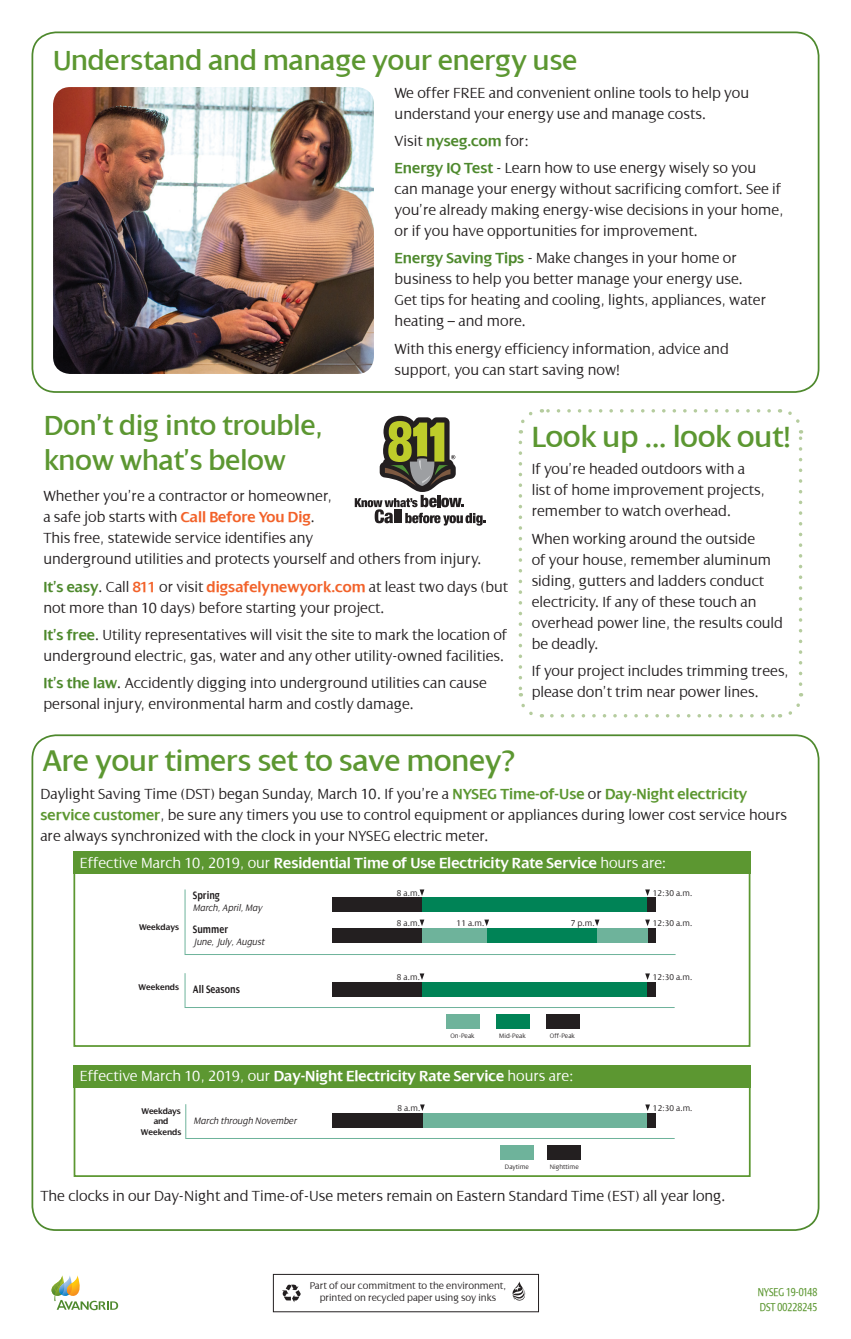
<style>
.page{position:relative;width:851px;height:1339px;background:#fff}
.page>*{position:absolute;margin:0;border:0;box-sizing:border-box;transform-origin:0 0}
.t1{font:31.5px "Dialog";color:#5c9731}
.t2{font:29.75px/35.7px "Dialog";color:#5c9731}
.t3{font:300 15.75px/21px "Dialog";color:#231f20}
.t4{font:600 15.75px "Dialog";color:#fff}
.t5{font:300 15.75px "Dialog";color:#fff}
.t6{font:condensed 12.42px/14.9px "Dialog";color:#5c9731}
.t7{font:600 condensed 11.55px "Dialog";color:#231f20}
.t8{font:300 10.5px/12.6px "Dialog";color:#231f20;text-align:center}
.t9{font:italic 300 9.97px "Dialog";color:#231f20}
.t10{font:300 8.92px "Dialog";color:#231f20}
.t11{font:600 8.92px/10.7px "Dialog";letter-spacing:-.02em;color:#231f20;text-align:center}
.t12{font:600 8.92px "Dialog";color:#231f20}
.t13{font:300 6.83px "Dialog";color:#231f20}
.s1{font-weight:600;color:#4e892d}
.s2{font-weight:600;color:#f2622a}
.s3{font-weight:600;color:#5c9731}
.s4{font-weight:300}
.s5{font-weight:600}
</style>
<div class="page">
<svg style="left:518px;top:412px;width:15px;height:22px"></svg>
<svg style="left:518px;top:442px;width:24px;height:276px"></svg>
<svg style="left:551px;top:693px;width:253px;height:25px"></svg>
<svg style="left:779px;top:409px;width:23px;height:275px"></svg>
<svg style="left:541px;top:409px;width:228px;height:4px"></svg>
<svg style="left:355px;top:416px;width:130px;height:110px"></svg>
<svg style="left:51px;top:1275px;width:67px;height:35px"></svg>
<img style="left:53px;top:87px;width:321px;height:287px">
<div style="left:32px;top:32px;width:787px;height:361px;border:2px solid #4e892d;border-radius:24px"></div>
<div style="left:74px;top:1065px;width:676px;height:22px;background:#5c9731"></div>
<div style="left:73px;top:851px;width:677px;height:22px;background:#5c9731"></div>
<svg style="left:184px;top:889px;width:492px;height:119px"></svg>
<div style="left:332px;top:982px;width:87px;height:14px;background:#231f20"></div>
<div style="left:332px;top:929px;width:87px;height:14px;background:#231f20"></div>
<div style="left:332px;top:898px;width:87px;height:14px;background:#231f20"></div>
<div style="left:496px;top:1014px;width:34px;height:15px;background:#008356"></div>
<div style="left:445px;top:1014px;width:34px;height:15px;background:#6eb39b"></div>
<div style="left:546px;top:1014px;width:34px;height:15px;background:#231f20"></div>
<div style="left:417px;top:982px;width:5px;height:14px;background:#231f20"></div>
<div style="left:422px;top:982px;width:225px;height:14px;background:#008356"></div>
<div style="left:647px;top:982px;width:8px;height:14px;background:#231f20"></div>
<div style="left:417px;top:929px;width:5px;height:14px;background:#231f20"></div>
<div style="left:647px;top:929px;width:8px;height:14px;background:#231f20"></div>
<div style="left:422px;top:929px;width:64px;height:14px;background:#6eb39b"></div>
<div style="left:486px;top:929px;width:111px;height:14px;background:#008356"></div>
<div style="left:597px;top:929px;width:50px;height:14px;background:#6eb39b"></div>
<div style="left:417px;top:898px;width:5px;height:14px;background:#231f20"></div>
<div style="left:422px;top:898px;width:225px;height:14px;background:#008356"></div>
<div style="left:647px;top:898px;width:8px;height:14px;background:#231f20"></div>
<svg style="left:419px;top:889px;width:5px;height:7px"></svg>
<svg style="left:645px;top:889px;width:5px;height:7px"></svg>
<svg style="left:419px;top:919px;width:5px;height:7px"></svg>
<svg style="left:484px;top:919px;width:5px;height:7px"></svg>
<svg style="left:594px;top:919px;width:5px;height:7px"></svg>
<svg style="left:645px;top:919px;width:5px;height:7px"></svg>
<svg style="left:419px;top:973px;width:5px;height:7px"></svg>
<svg style="left:645px;top:973px;width:5px;height:7px"></svg>
<div style="left:500px;top:1145px;width:34px;height:15px;background:#6eb39b"></div>
<div style="left:547px;top:1145px;width:34px;height:15px;background:#231f20"></div>
<svg style="left:185px;top:1104px;width:490px;height:35px"></svg>
<div style="left:73px;top:853px;width:677px;height:194px;border:2px solid #5c9731"></div>
<div style="left:74px;top:1067px;width:676px;height:110px;border:2px solid #5c9731"></div>
<svg style="left:282px;top:1284px;width:18px;height:18px"></svg>
<svg style="left:512px;top:1281px;width:13px;height:19px"></svg>
<div style="left:273px;top:1274px;width:266px;height:38px;border:1px solid #231f20"></div>
<h2 class="t2" style="left:53px;top:43px;width:526px">Understand and manage your energy use</h2>
<p class="t3" style="left:394px;top:82px;width:356px">We offer FREE and convenient online tools to help you understand your energy use and manage costs.</p>
<p class="t3" style="left:394px;top:127px;width:363px;line-height:27.3px">Visit <span class="s1">nyseg.com</span> for:<br><span class="s1">Energy IQ Test</span> - Learn how to use energy wisely so you</p>
<p class="t3" style="left:394px;top:179px;width:390px">can manage your energy without sacrificing comfort. See if you’re already making energy-wise decisions in your home, or if you have opportunities for improvement.</p>
<p class="t3" style="left:394px;top:248px;width:373px"><span class="s1">Energy Saving Tips</span> - Make changes in your home or business to help you better manage your energy use.<br>Get tips for heating and cooling, lights, appliances, water heating – and more.</p>
<p class="t3" style="left:394px;top:338px;width:336px">With this energy efficiency information, advice and support, you can start saving now!</p>
<h2 class="t2" style="left:44px;top:407px;width:280px">Don’t dig into trouble, know what’s below</h2>
<h1 class="t1" style="left:531px;top:420px;width:260px">Look up ... look out!</h1>
<p class="t3" style="left:531px;top:459px;width:235px">If you’re headed outdoors with a list of home improvement projects, remember to watch overhead.</p>
<p class="t3" style="left:531px;top:528px;width:253px">When working around the outside<br>of your house, remember aluminum siding, gutters and ladders conduct electricity. If any of these touch an overhead power line, the results could be deadly.</p>
<p class="t3" style="left:531px;top:660px;width:258px">If your project includes trimming trees, please don’t trim near power lines.</p>
<p class="t3" style="left:43px;top:486px;width:440px">Whether you’re a contractor or homeowner,<br>a safe job starts with <span class="s2">Call Before You Dig</span>.<br>This free, statewide service identifies any<br>underground utilities and protects yourself and others from injury.</p>
<p class="t3" style="left:43px;top:576px;width:466px"><span class="s1">It’s easy</span>. Call <span class="s2">811</span> or visit <span class="s2">digsafelynewyork.com</span> at least two days (but not more than 10 days) before starting your project.</p>
<p class="t3" style="left:43px;top:624px;width:465px"><span class="s1">It’s free</span>. Utility representatives will visit the site to mark the location of underground electric, gas, water and any other utility-owned facilities.</p>
<p class="t3" style="left:43px;top:673px;width:445px"><span class="s1">It’s the law</span>. Accidently digging into underground utilities can cause personal injury, environmental harm and costly damage.</p>
<h1 class="t1" style="left:43px;top:744px;width:473px">Are your timers set to save money?</h1>
<p class="t3" style="left:40px;top:783px;width:748px">Daylight Saving Time (DST) began Sunday, March 10. If you’re a <span class="s3">NYSEG Time-of-Use</span> or <span class="s3">Day-Night electricity service customer</span>, be sure any timers you use to control equipment or appliances during lower cost service hours are always synchronized with the clock in your NYSEG electric meter.</p>
<p class="t4" style="left:80px;top:854px;width:588px"><span class="s4">Effective March 10, 2019, our</span> Residential Time of Use Electricity Rate Service <span class="s4">hours are:</span></p>
<p class="t12" style="left:139px;top:922px;width:42px">Weekdays</p>
<p class="t7" style="left:193px;top:889px;width:29px">Spring</p>
<p class="t9" style="left:193px;top:903px;width:71px">March, April, May</p>
<p class="t7" style="left:193px;top:923px;width:37px">Summer</p>
<p class="t9" style="left:193px;top:936px;width:73px">June, July, August</p>
<p class="t12" style="left:138px;top:982px;width:42px">Weekends</p>
<p class="t7" style="left:193px;top:983px;width:49px">All Seasons</p>
<p class="t10" style="left:397px;top:888px;width:25px">8 a.m.</p>
<p class="t10" style="left:397px;top:918px;width:25px">8 a.m.</p>
<p class="t10" style="left:397px;top:972px;width:25px">8 a.m.</p>
<p class="t10" style="left:652px;top:888px;width:41px">12:30 a.m.</p>
<p class="t10" style="left:456px;top:918px;width:29px">11 a.m.</p>
<p class="t10" style="left:571px;top:918px;width:25px">7 p.m.</p>
<p class="t10" style="left:652px;top:918px;width:41px">12:30 a.m.</p>
<p class="t13" style="left:450px;top:1032px;width:26px">On-Peak</p>
<p class="t13" style="left:499px;top:1032px;width:28px">Mid-Peak</p>
<p class="t13" style="left:550px;top:1032px;width:26px">Off-Peak</p>
<p class="t10" style="left:652px;top:972px;width:41px">12:30 a.m.</p>
<p class="t5" style="left:80px;top:1067px;width:495px">Effective March 10, 2019, our <span class="s5">Day-Night Electricity Rate Service</span> hours are:</p>
<p class="t11" style="left:141px;top:1105px;width:42px">Weekdays and<br>Weekends</p>
<p class="t10" style="left:397px;top:1103px;width:25px">8 a.m.</p>
<p class="t9" style="left:193px;top:1115px;width:104px">March through November</p>
<p class="t13" style="left:505px;top:1163px;width:26px">Daytime</p>
<p class="t13" style="left:549px;top:1163px;width:31px">Nighttime</p>
<p class="t10" style="left:653px;top:1103px;width:41px">12:30 a.m.</p>
<p class="t3" style="left:40px;top:1185px;width:686px">The clocks in our Day-Night and Time-of-Use meters remain on Eastern Standard Time (EST) all year long.</p>
<p class="t8" style="left:310px;top:1279px;width:198px">Part of our commitment to the environment, printed on recycled paper using soy inks</p>
<p class="t6" style="left:757px;top:1284px;width:61px">NYSEG 19-0148<br>DST 00228245</p>
</div>
